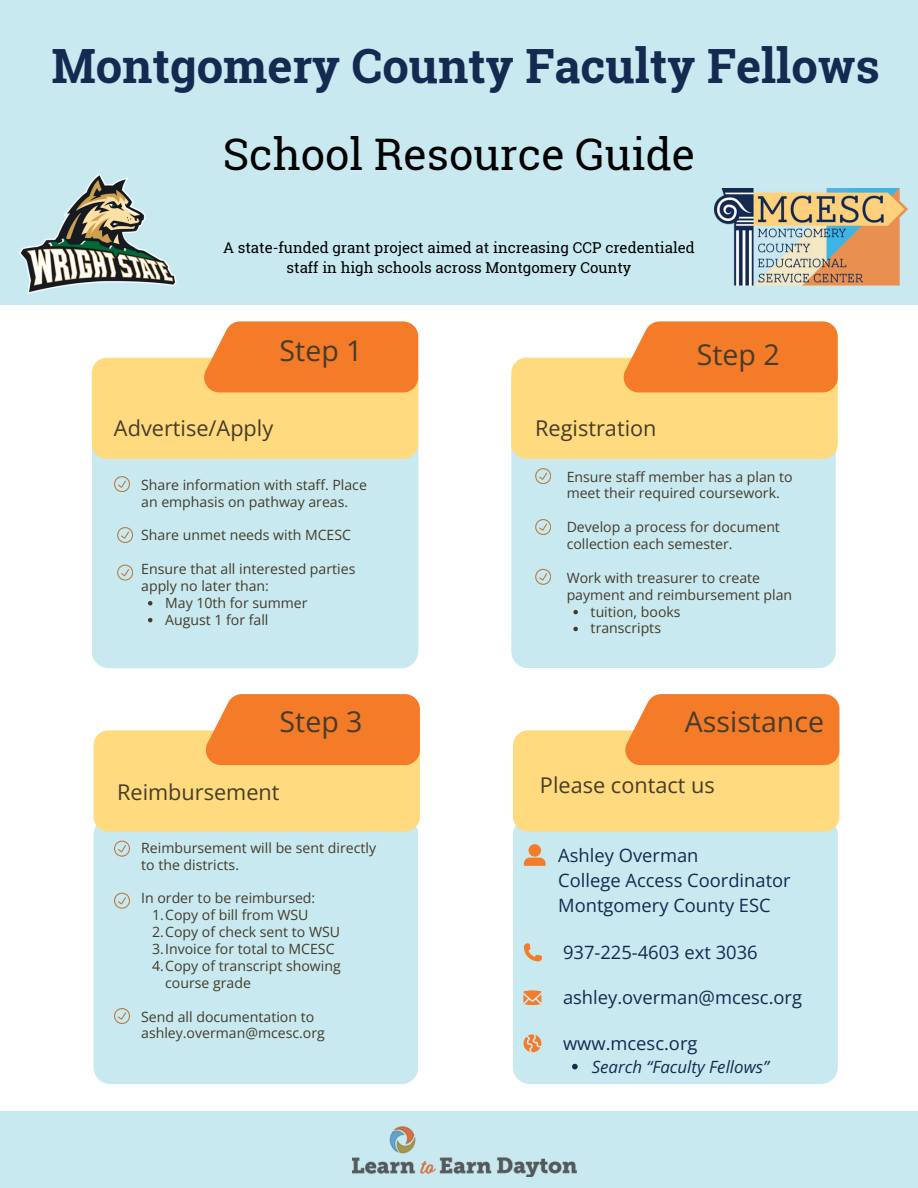
<style>
.page{position:relative;width:918px;height:1188px;background:#fff}
.page>*{position:absolute;margin:0;border:0;box-sizing:border-box;transform-origin:0 0}
.t1{font:700 47.25px "Roboto Slab";color:#142a50}
.t2{font:43.5px "Roboto Slab";color:#000}
.t3{font:28.5px "Open Sans";color:#453c2a}
.t4{font:21.75px "Open Sans";color:#453c2a}
.t5{font:18.3px/24.8px "Open Sans";color:#142a50}
.t6{font:italic 16.8px "Open Sans";color:#142a50}
.t7{font:15px/20.2px "Roboto Slab";color:#000;text-align:center}
.t8{font:14.1px/16.8px "Open Sans";color:#453c2a}
</style>
<div class="page">
<div style="left:92px;top:364px;width:326px;height:304px;background:#c8e9f0;border-radius:17px"></div>
<div style="left:93px;top:818px;width:325px;height:266px;background:#c8e9f0;border-radius:17px"></div>
<div style="left:511px;top:364px;width:324px;height:304px;background:#c8e9f0;border-radius:17px"></div>
<div style="left:0;top:1111px;width:918px;height:77px;background:#c8e9f0"></div>
<div style="left:0;top:0;width:917px;height:305px;background:#c8e9f0"></div>
<svg style="left:92px;top:321px;width:326px;height:138px;background:#fbbf71"></svg>
<svg style="left:93px;top:694px;width:327px;height:137px;background:#fbbf70"></svg>
<svg style="left:511px;top:321px;width:327px;height:138px;background:#fbbf71"></svg>
<svg style="left:114px;top:476px;width:16px;height:16px"></svg>
<svg style="left:114px;top:841px;width:16px;height:15px"></svg>
<svg style="left:117px;top:565px;width:16px;height:15px"></svg>
<svg style="left:114px;top:893px;width:16px;height:15px"></svg>
<svg style="left:535px;top:569px;width:16px;height:16px"></svg>
<img style="left:715px;top:188px;width:192px;height:97px">
<svg style="left:148px;top:601px;width:4px;height:5px"></svg>
<svg style="left:148px;top:618px;width:4px;height:4px"></svg>
<svg style="left:114px;top:1008px;width:16px;height:16px"></svg>
<img style="left:353px;top:1126px;width:224px;height:50px">
<svg style="left:117px;top:527px;width:16px;height:16px"></svg>
<svg style="left:535px;top:468px;width:16px;height:16px"></svg>
<svg style="left:535px;top:519px;width:16px;height:16px"></svg>
<svg style="left:573px;top:610px;width:5px;height:4px"></svg>
<svg style="left:573px;top:627px;width:5px;height:4px"></svg>
<div style="left:513px;top:818px;width:324px;height:266px;background:#c8e9f0;border-radius:17px"></div>
<svg style="left:513px;top:694px;width:326px;height:137px;background:#fbbf70"></svg>
<svg style="left:524px;top:1034px;width:17px;height:18px"></svg>
<svg style="left:523px;top:990px;width:18px;height:15px"></svg>
<svg style="left:524px;top:943px;width:18px;height:18px"></svg>
<svg style="left:524px;top:844px;width:21px;height:22px"></svg>
<svg style="left:572px;top:1064px;width:6px;height:5px"></svg>
<img style="left:19px;top:173px;width:158px;height:121px">
<p class="t1" style="left:51px;top:34px;width:830px">Montgomery County Faculty Fellows</p>
<p class="t2" style="left:223px;top:125px;width:474px">School Resource Guide</p>
<p class="t7" style="left:223px;top:237px;width:473px">A state-funded grant project aimed at increasing CCP credentialed staff in high schools across Montgomery County</p>
<p class="t3" style="left:280px;top:331px;width:84px">Step 1</p>
<p class="t4" style="left:114px;top:413px;width:161px">Advertise/Apply</p>
<h3 class="t8" style="left:141px;top:476px;width:227px">Share information with staff. Place an emphasis on pathway areas.</h3>
<p class="t8" style="left:141px;top:526px;width:211px">Share unmet needs with MCESC</p>
<p class="t8" style="left:141px;top:560px;width:216px">Ensure that all interested parties apply no later than:</p>
<p class="t8" style="left:165px;top:594px;width:144px">May 10th for summer</p>
<p class="t8" style="left:165px;top:611px;width:105px">August 1 for fall</p>
<p class="t3" style="left:280px;top:702px;width:84px">Step 3</p>
<h2 class="t4" style="left:117px;top:777px;width:164px">Reimbursement</h2>
<p class="t8" style="left:141px;top:839px;width:236px">Reimbursement will be sent directly to the districts.</p>
<p class="t8" style="left:141px;top:890px;width:176px">In order to be reimbursed:</p>
<p class="t8" style="left:152px;top:906px;width:158px">1.Copy of bill from WSU</p>
<p class="t8" style="left:152px;top:923px;width:190px">2.Copy of check sent to WSU</p>
<p class="t8" style="left:152px;top:940px;width:184px">3.Invoice for total to MCESC</p>
<p class="t8" style="left:165px;top:957px;width:177px;text-indent:-13px">4.Copy of transcript showing course grade</p>
<p class="t8" style="left:141px;top:1008px;width:185px">Send all documentation to ashley.overman@mcesc.org</p>
<p class="t3" style="left:697px;top:335px;width:84px">Step 2</p>
<p class="t4" style="left:535px;top:413px;width:123px">Registration</p>
<p class="t8" style="left:567px;top:468px;width:228px">Ensure staff member has a plan to meet their required coursework.</p>
<h3 class="t8" style="left:567px;top:518px;width:215px">Develop a process for document collection each semester.</h3>
<p class="t8" style="left:567px;top:569px;width:227px">Work with treasurer to create payment and reimbursement plan</p>
<p class="t8" style="left:591px;top:603px;width:91px">tuition, books</p>
<p class="t8" style="left:591px;top:620px;width:72px">transcripts</p>
<p class="t3" style="left:685px;top:702px;width:141px">Assistance</p>
<h3 class="t4" style="left:540px;top:770px;width:176px">Please contact us</h3>
<p class="t5" style="left:558px;top:843px;width:234px">Ashley Overman<br>College Access Coordinator<br>Montgomery County ESC</p>
<p class="t5" style="left:563px;top:940px;width:196px">937-225-4603 ext 3036</p>
<p class="t5" style="left:563px;top:985px;width:240px">ashley.overman@mcesc.org</p>
<p class="t5" style="left:563px;top:1031px;width:136px">www.mcesc.org</p>
<p class="t6" style="left:592px;top:1055px;width:179px">Search “Faculty Fellows”</p>
</div>
